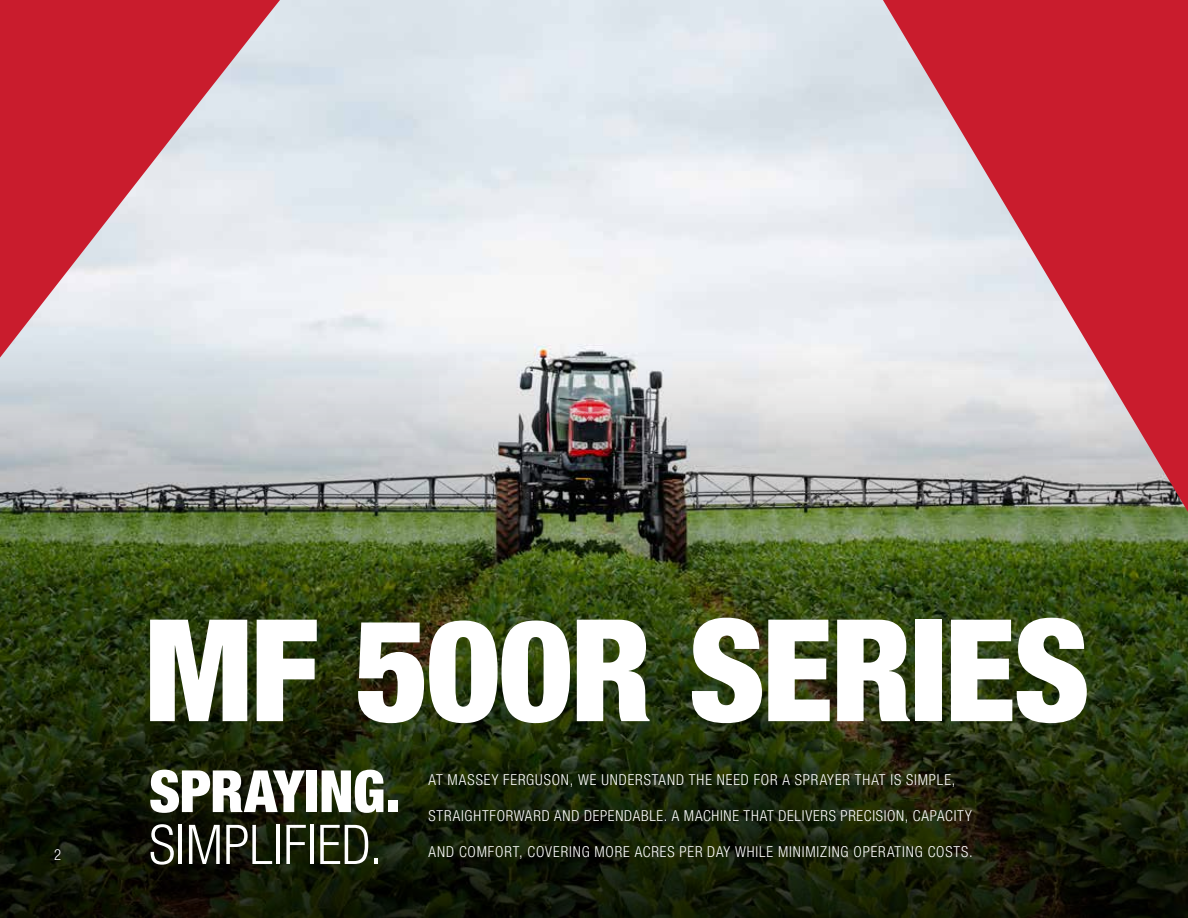
<style>
.page{position:relative;width:1188px;height:918px;background:#fff}
.page>*{position:absolute;margin:0;border:0;box-sizing:border-box;transform-origin:0 0}
.t1{font:900 condensed 142.05px "Helvetica Neue LT Pro";letter-spacing:-.015em;color:#fff}
.t2{font:900 condensed 58.2px "Helvetica Neue LT Pro";letter-spacing:-.01em;color:#fff}
.t3{font:300 condensed 54.75px "Helvetica Neue LT Pro";color:#fff}
.t4{font:300 condensed 15px "Helvetica Neue LT Pro";letter-spacing:.055em;color:#fff}
</style>
<div class="page">
<img style="left:0;top:348px;width:1188px;height:570px">
<svg style="left:883px;top:0;width:305px;height:512px;background:#cc7881"></svg>
<svg style="left:0;top:0;width:291px;height:377px;background:#d68a95"></svg>
<p class="t4" style="left:54px;top:846px;width:9px">2</p>
<h1 class="t1" style="left:145px;top:586px;width:947px">MF 500R SERIES</h1>
<h2 class="t2" style="left:149px;top:757px;width:253px">SPRAYING.</h2>
<h3 class="t3" style="left:149px;top:813px;width:235px">SIMPLIFIED.</h3>
<p class="t4" style="left:429px;top:771px;width:528px">AT MASSEY FERGUSON, WE UNDERSTAND THE NEED FOR A SPRAYER THAT IS SIMPLE,</p>
<p class="t4" style="left:429px;top:807px;width:545px">STRAIGHTFORWARD AND DEPENDABLE. A MACHINE THAT DELIVERS PRECISION, CAPACITY</p>
<p class="t4" style="left:429px;top:843px;width:546px">AND COMFORT, COVERING MORE ACRES PER DAY WHILE MINIMIZING OPERATING COSTS.</p>
</div>
